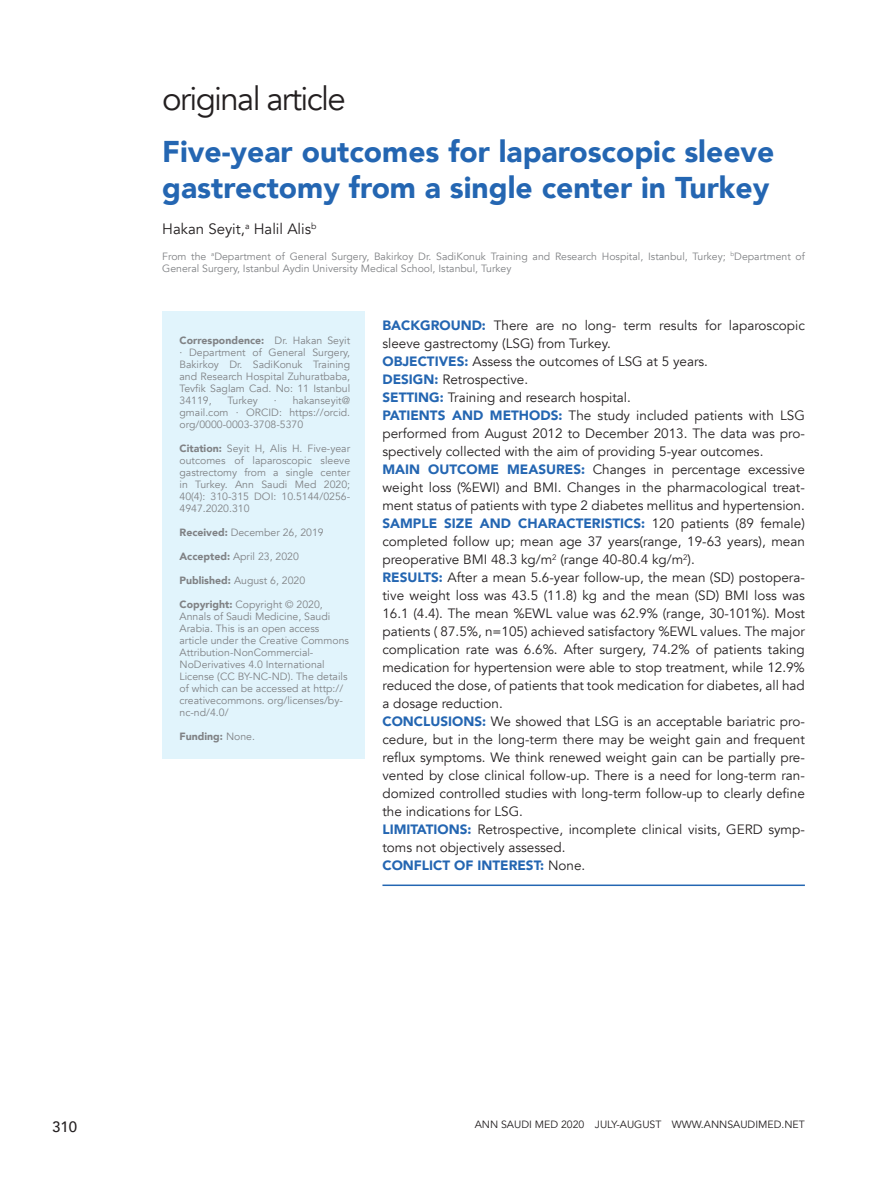
<style>
.page{position:relative;width:893px;height:1191px;background:#fff}
.page>*{position:absolute;margin:0;border:0;box-sizing:border-box;transform-origin:0 0}
.t1{font:33px "Avenir";letter-spacing:-.05em;color:#231f20}
.main_title__reina{font:900 30px/36px "Avenir";color:#2466b2}
.body_after_sub{font:15px "Avenir";color:#231f20}
.t2{font:500 15px "Avenir";color:#231f20}
.abstract{font:13.5px/18px "Avenir";color:#231f20;text-align:justify}
.abstract-2{font:900 13.5px "Avenir";color:#2466b2}
.body_after_sub-2{font:10.5px/12px "Avenir";color:#808285;text-align:justify}
.t3{font:10.5px "Avenir";color:#231f20}
.body_after_sub-3{font:900 10.5px "Avenir";color:#808285}
.s1{font-weight:900}
.s2{font-weight:400}
.s3{font-weight:900;color:#2466b2}
.s4{font-weight:400;color:#231f20}
</style>
<div class="page">
<div style="left:162px;top:311px;width:202px;height:447px;background:#e1f4fc"></div>
<hr style="left:382px;top:884px;width:423px;height:2px;background:#2466b2">
<h1 class="t1" style="left:162px;top:78px;width:185px">original article</h1>
<p class="main_title__reina" style="left:162px;top:133px;width:614px">Five-year outcomes for laparoscopic sleeve gastrectomy from a single center in Turkey</p>
<p class="body_after_sub" style="left:162px;top:220px;width:156px">Hakan Seyit,<sup>a</sup> Halil Alis<sup>b</sup></p>
<p class="body_after_sub-2" style="left:162px;top:250px;width:644px">From the <sup>a</sup>Department of General Surgery, Bakirkoy Dr. SadiKonuk Training and Research Hospital, Istanbul, Turkey; <sup>b</sup>Department of<br>General Surgery, Istanbul Aydin University Medical School, Istanbul, Turkey</p>
<p class="body_after_sub-2" style="left:180px;top:334px;width:172px"><span class="s1">Correspondence:</span> Dr. Hakan Seyit ∙ Department of General Surgery, Bakirkoy Dr. SadiKonuk Training and Research Hospital Zuhuratbaba, Tevfik Saglam Cad. No: 11 Istanbul 34119,</p>
<p class="body_after_sub-2" style="left:180px;top:394px;width:172px;text-indent:113px">hakanseyit@ gmail.com ∙ ORCID: https://orcid. org/0000-0003-3708-5370</p>
<p class="body_after_sub-2" style="left:180px;top:442px;width:172px"><span class="s1">Citation:</span> Seyit H, Alis H. Five-year outcomes of laparoscopic sleeve gastrectomy from a single center in Turkey. Ann Saudi Med 2020; 40(4): 310-315 DOI: 10.5144/0256- 4947.2020.310</p>
<p class="body_after_sub-2" style="left:180px;top:526px;width:146px"><span class="s1">Received:</span> December 26, 2019</p>
<p class="body_after_sub-2" style="left:180px;top:550px;width:121px"><span class="s1">Accepted:</span> April 23, 2020</p>
<p class="body_after_sub-2" style="left:180px;top:574px;width:127px"><span class="s1">Published:</span> August 6, 2020</p>
<p class="body_after_sub-2" style="left:180px;top:598px;width:171px;text-align:left"><span class="s1">Copyright:</span> Copyright © 2020,<br>Annals of Saudi Medicine, Saudi<br>Arabia. This is an open access article under the Creative Commons<br>Attribution-NonCommercial-<br>NoDerivatives 4.0 International<br>License (CC BY-NC-ND). The details of which can be accessed at http:// creativecommons. org/licenses/by&shy;nc-nd/4.0/</p>
<p class="body_after_sub-3" style="left:180px;top:727px;width:77px">Funding: <span class="s2">None.</span></p>
<p class="body_after_sub-2" style="left:228px;top:394px;width:32px">Turkey</p>
<p class="body_after_sub-2" style="left:274px;top:394px;width:4px">∙</p>
<p class="abstract" style="left:382px;top:317px;width:424px"><span class="s3">BACKGROUND:</span> There are no long- term results for laparoscopic sleeve gastrectomy (LSG) from Turkey.</p>
<p class="abstract" style="left:382px;top:353px;width:327px"><span class="s3">OBJECTIVES:</span> Assess the outcomes of LSG at 5 years.</p>
<p class="abstract" style="left:382px;top:371px;width:147px"><span class="s3">DESIGN:</span> Retrospective.</p>
<p class="abstract" style="left:382px;top:389px;width:250px"><span class="s3">SETTING:</span> Training and research hospital.</p>
<p class="abstract" style="left:382px;top:407px;width:424px"><span class="s3">PATIENTS AND METHODS:</span> The study included patients with LSG performed from August 2012 to December 2013. The data was pro&shy;spectively collected with the aim of providing 5-year outcomes.</p>
<p class="abstract" style="left:382px;top:461px;width:424px"><span class="s3">MAIN OUTCOME MEASURES:</span> Changes in percentage excessive weight loss (%EWI) and BMI. Changes in the pharmacological treat&shy;ment status of patients with type 2 diabetes mellitus and hypertension.</p>
<p class="abstract" style="left:382px;top:515px;width:424px"><span class="s3">SAMPLE SIZE AND CHARACTERISTICS:</span> 120 patients (89 female) completed follow up; mean age 37 years(range, 19-63 years), mean preoperative BMI 48.3 kg/m<sup>2</sup> (range 40-80.4 kg/m<sup>2</sup>).</p>
<p class="abstract" style="left:382px;top:569px;width:424px"><span class="s3">RESULTS:</span> After a mean 5.6-year follow-up, the mean (SD) postopera&shy;tive weight loss was 43.5 (11.8) kg and the mean (SD) BMI loss was 16.1 (4.4). The mean %EWL value was 62.9% (range, 30-101%). Most patients ( 87.5%, n=105) achieved satisfactory %EWL values. The major complication rate was 6.6%. After surgery, 74.2% of patients taking medication for hypertension were able to stop treatment, while 12.9% reduced the dose, of patients that took medication for diabetes, all had a dosage reduction.</p>
<p class="abstract" style="left:382px;top:713px;width:424px"><span class="s3">CONCLUSIONS:</span> We showed that LSG is an acceptable bariatric pro&shy;cedure, but in the long-term there may be weight gain and frequent reflux symptoms. We think renewed weight gain can be partially pre&shy;vented by close clinical follow-up. There is a need for long-term ran&shy;domized controlled studies with long-term follow-up to clearly define the indications for LSG.</p>
<p class="abstract" style="left:382px;top:821px;width:424px"><span class="s3">LIMITATIONS:</span> Retrospective, incomplete clinical visits, GERD symp&shy;toms not objectively assessed.</p>
<p class="abstract-2" style="left:382px;top:854px;width:204px">CONFLICT OF INTEREST: <span class="s4">None.</span></p>
<p class="t2" style="left:52px;top:1113px;width:27px">310</p>
<p class="t3" style="left:475px;top:1118px;width:332px">ANN SAUDI MED 2020 JULY-AUGUST WWW.ANNSAUDIMED.NET</p>
</div>
